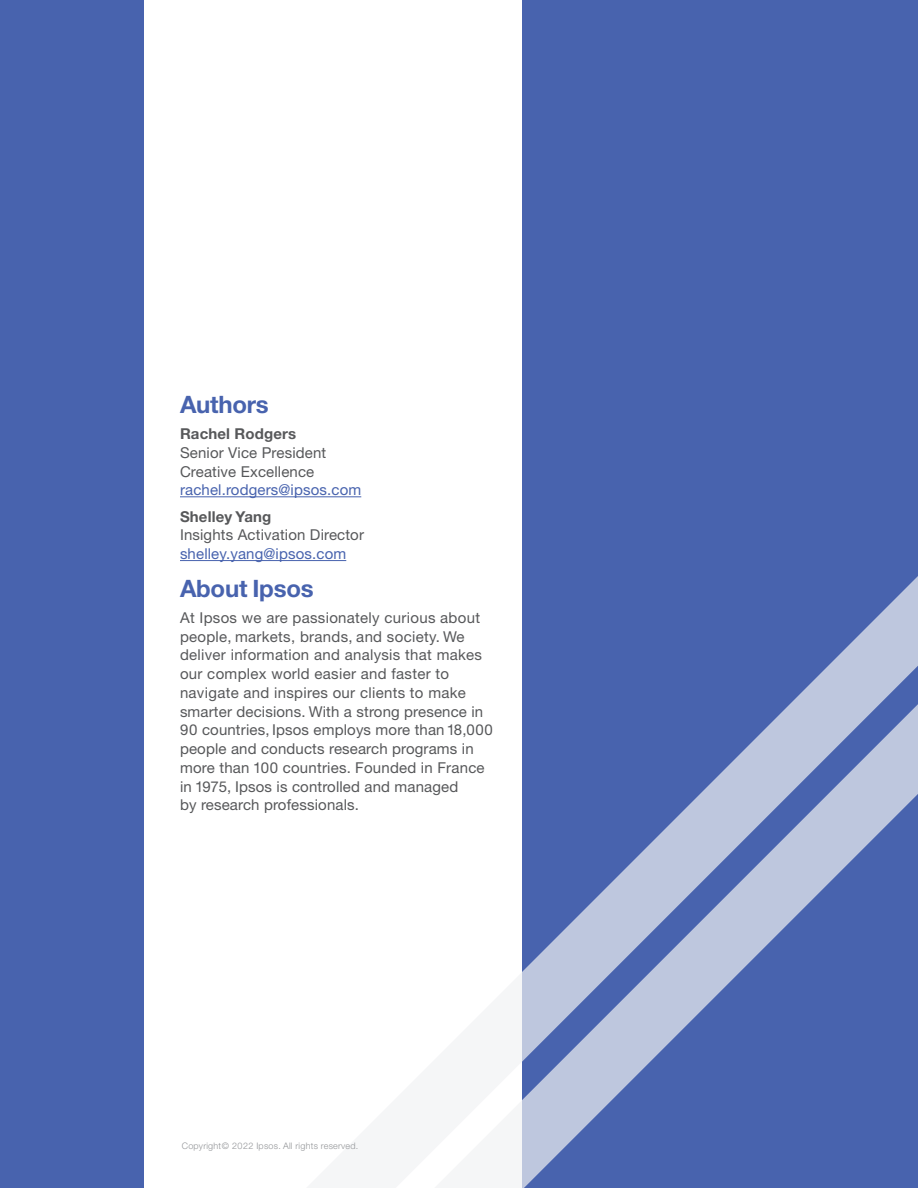
<style>
.page{position:relative;width:918px;height:1188px;background:#4863ae}
.page>*{position:absolute;margin:0;border:0;box-sizing:border-box;transform-origin:0 0}
.t1{font:700 24px "Helvetica Neue LT Std";letter-spacing:-.01em;color:#4863ae}
.t2{font:15px/18.8px "Helvetica Neue LT Std";letter-spacing:.01em;color:#57585a}
.t3{font:15px "Helvetica Neue LT Std";letter-spacing:.01em;color:#4863ae}
.t4{font:700 15px "Helvetica Neue LT Std";letter-spacing:.01em;color:#57585a}
.t5{font:300 9px "Helvetica Neue LT Std";letter-spacing:.025em;color:#939598}
</style>
<div class="page">
<div style="left:144px;top:0;width:378px;height:1188px;background:#fff"></div>
<svg style="left:522px;top:576px;width:396px;height:612px"></svg>
<hr style="left:180px;top:496px;width:181px;height:1px;background:#4863ae">
<hr style="left:180px;top:560px;width:166px;height:1px;background:#4863ae">
<h1 class="t1" style="left:180px;top:389px;width:90px">Authors</h1>
<p class="t4" style="left:180px;top:424px;width:118px">Rachel Rodgers</p>
<p class="t2" style="left:180px;top:443px;width:148px">Senior Vice President<br>Creative Excellence</p>
<p class="t3" style="left:180px;top:481px;width:183px">rachel.rodgers@ipsos.com</p>
<p class="t4" style="left:180px;top:507px;width:93px">Shelley Yang</p>
<p class="t2" style="left:180px;top:525px;width:186px">Insights Activation Director</p>
<p class="t3" style="left:180px;top:545px;width:168px">shelley.yang@ipsos.com</p>
<h1 class="t1" style="left:180px;top:573px;width:135px">About Ipsos</h1>
<p class="t2" style="left:180px;top:608px;width:314px">At Ipsos we are passionately curious about people, markets, brands, and society. We deliver information and analysis that makes our complex world easier and faster to navigate and inspires our clients to make smarter decisions. With a strong presence in 90 countries, Ipsos employs more than 18,000 people and conducts research programs in more than 100 countries. Founded in France in 1975, Ipsos is controlled and managed<br>by research professionals.</p>
<p class="t5" style="left:182px;top:1141px;width:178px">Copyright© 2022 Ipsos. All rights reserved.</p>
</div>
